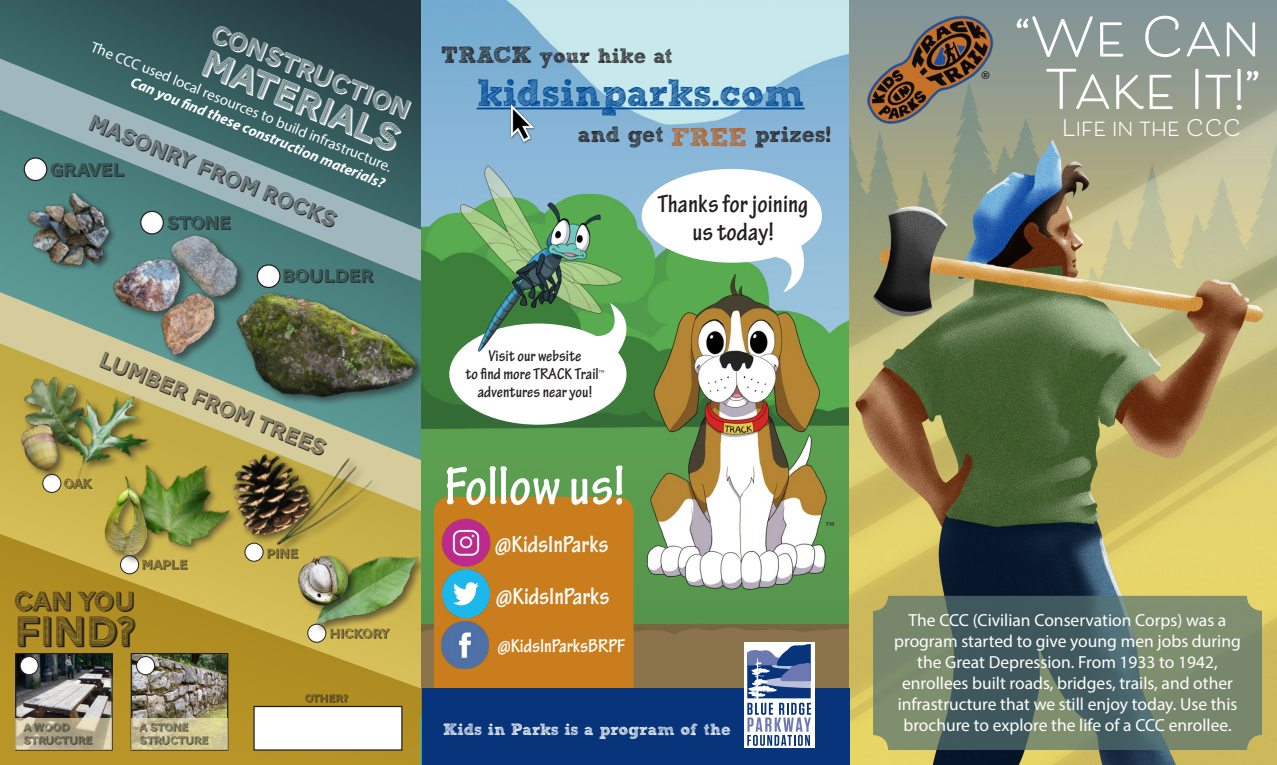
<style>
.page{position:relative;width:1277px;height:765px;background:#fff}
.page>*{position:absolute;margin:0;border:0;box-sizing:border-box;transform-origin:0 0}
.t1{font:700 condensed 57.5px "Tekton Pro";color:#fff}
.t2{font:700 53.75px "Beloved Sans";color:#fff}
.t3{font:42px "AW Conqueror Std Carved";color:#231f20}
.t4{font:37.88px "Sketch Rockwell";color:#014b97}
.t5{font:37.5px "AW Conqueror Std Carved";color:#fff}
.t6{font:30px "Minion Pro";color:#231f20}
.t7{font:27px "AW Conqueror Std Carved";color:#231f20}
.t8{font:700 condensed 26.38px/28.5px "Tekton Pro";letter-spacing:.005em;color:#231f20;text-align:center}
.t9{font:26.25px "AW Conqueror Std Carved";color:#fff}
.t10{font:700 condensed 25px "Tekton Pro";color:#fff}
.t11{font:22.5px "AW Conqueror Std Carved";color:#231f20}
.t12{font:700 22.5px "Beloved Sans";color:#fff}
.t13{font:22px "Sketch Rockwell";color:#231f20}
.t14{font:20.75px "Sketch Rockwell";color:#231f20}
.t15{font:700 condensed 20px "Tekton Pro";color:#fff}
.t16{font:18.75px "AW Conqueror Std Carved";color:#231f20}
.t17{font:17.5px/21px "Myriad Pro";color:#fff;text-align:center}
.t18{font:700 condensed 16.75px "Tekton Pro";letter-spacing:.005em;color:#231f20}
.t19{font:16.25px "Sketch Rockwell";color:#fff}
.t20{font:15px/18px "Myriad Pro";color:#fff;text-align:right}
.t21{font:13.5px "AW Conqueror Std Carved";color:#231f20}
.t22{font:11.25px/13.5px "AW Conqueror Std Carved";color:#231f20}
.t23{font:8.75px "Times New Roman";color:#231f20}
.t24{font:5.75px "Times New Roman";color:#231f20}
.s1{font-weight:700;font-style:italic}
.s2{font-size:23.25px}
.s3{font-size:25.62px;color:#b75c1a}
</style>
<div class="page">
<img style="left:849px;top:0;width:428px;height:765px">
<svg style="left:873px;top:596px;width:389px;height:154px;background:#627667"></svg>
<svg style="left:0;top:0;width:422px;height:292px;background:#305054"></svg>
<svg style="left:0;top:292px;width:229px;height:51px;background:#98b196"></svg>
<svg style="left:0;top:343px;width:422px;height:185px;background:#baba83"></svg>
<svg style="left:0;top:59px;width:422px;height:222px;background:#587f80"></svg>
<svg style="left:0;top:528px;width:422px;height:237px;background:#b9992e"></svg>
<div style="left:24px;top:158px;width:23px;height:23px;background:#fff;border-radius:50%"></div>
<div style="left:24px;top:157px;width:23px;height:24px;border:1px solid #231f20;border-radius:50%"></div>
<div style="left:141px;top:211px;width:22px;height:23px;background:#fff;border-radius:50%"></div>
<div style="left:140px;top:211px;width:24px;height:24px;border:1px solid #231f20;border-radius:50%"></div>
<div style="left:257px;top:265px;width:23px;height:22px;background:#fff;border-radius:50%"></div>
<div style="left:257px;top:264px;width:24px;height:24px;border:1px solid #231f20;border-radius:50%"></div>
<div style="left:121px;top:556px;width:18px;height:18px;background:#fff;border-radius:50%"></div>
<div style="left:120px;top:555px;width:19px;height:19px;border:1px solid #231f20;border-radius:50%"></div>
<div style="left:245px;top:543px;width:18px;height:18px;background:#fff;border-radius:50%"></div>
<div style="left:244px;top:543px;width:20px;height:19px;border:1px solid #231f20;border-radius:50%"></div>
<img style="left:1px;top:356px;width:113px;height:116px">
<img style="left:40px;top:368px;width:129px;height:138px">
<div style="left:19px;top:422px;width:49px;height:59px;background:#231f20;opacity:.58"></div>
<img style="left:13px;top:421px;width:56px;height:52px">
<img style="left:264px;top:450px;width:119px;height:112px">
<img style="left:246px;top:437px;width:77px;height:113px">
<img style="left:113px;top:433px;width:133px;height:131px">
<div style="left:103px;top:475px;width:54px;height:90px;background:#231f20;opacity:.58"></div>
<img style="left:100px;top:474px;width:53px;height:85px">
<img style="left:302px;top:526px;width:120px;height:135px">
<div style="left:296px;top:554px;width:62px;height:61px;background:#231f20;opacity:.58"></div>
<img style="left:295px;top:554px;width:56px;height:54px">
<img style="left:133px;top:655px;width:93px;height:63px">
<div style="left:131px;top:653px;width:97px;height:98px;border:1px solid #231f20"></div>
<img style="left:17px;top:655px;width:94px;height:63px">
<div style="left:15px;top:653px;width:98px;height:98px;border:1px solid #231f20"></div>
<svg style="left:131px;top:718px;width:97px;height:32px;background:#cec697"></svg>
<svg style="left:16px;top:718px;width:96px;height:32px;background:#bbb293"></svg>
<div style="left:20px;top:657px;width:18px;height:18px;background:#fff;border-radius:50%"></div>
<div style="left:20px;top:656px;width:19px;height:19px;border:1px solid #231f20;border-radius:50%"></div>
<div style="left:137px;top:657px;width:18px;height:18px;background:#fff;border-radius:50%"></div>
<div style="left:136px;top:656px;width:19px;height:19px;border:1px solid #231f20;border-radius:50%"></div>
<img style="left:229px;top:278px;width:193px;height:131px">
<div style="left:254px;top:707px;width:148px;height:43px;background:#fff"></div>
<div style="left:253px;top:706px;width:149px;height:45px;border:1px solid #231f20"></div>
<img style="left:107px;top:253px;width:57px;height:70px">
<img style="left:149px;top:282px;width:76px;height:86px">
<div style="left:169px;top:232px;width:79px;height:74px;background:#231f20;opacity:.58"></div>
<img style="left:164px;top:228px;width:82px;height:73px">
<img style="left:20px;top:182px;width:100px;height:97px">
<img style="left:422px;top:0;width:427px;height:689px">
<hr style="left:477px;top:108px;width:328px;height:1px;background:#014b97">
<div style="left:434px;top:497px;width:199px;height:211px;background:#ca7d1d;border-radius:15px"></div>
<img style="left:441px;top:622px;width:48px;height:47px">
<img style="left:442px;top:570px;width:47px;height:47px">
<img style="left:441px;top:518px;width:50px;height:49px">
<div style="left:422px;top:689px;width:427px;height:76px;background:#08347b"></div>
<img style="left:565px;top:260px;width:284px;height:332px">
<div style="left:642px;top:169px;width:180px;height:94px;background:#fff;border-radius:50%"></div>
<svg style="left:775px;top:246px;width:40px;height:47px"></svg>
<img style="left:506px;top:100px;width:31px;height:46px">
<div style="left:449px;top:324px;width:177px;height:101px;background:#fff;border-radius:50%"></div>
<svg style="left:625px;top:303px;width:16px;height:49px"></svg>
<img style="left:456px;top:161px;width:169px;height:197px">
<div style="left:744px;top:643px;width:70px;height:105px;background:#fff"></div>
<svg style="left:747px;top:644px;width:64px;height:102px"></svg>
<img style="left:866px;top:15px;width:130px;height:110px">
<p class="t9" style="left:218px;top:19px;width:214px;rotate:22deg">CONSTRUCTION</p>
<p class="t20" style="left:95px;top:37px;width:325px;rotate:22deg">The CCC used local resources to build infrastructure.<br><span class="s1">Can you fi nd these construction materials?</span></p>
<p class="t14" style="left:441px;top:44px;width:232px"><span class="s2">TRACK</span> your hike at</p>
<p class="t5" style="left:211px;top:42px;width:211px;rotate:22deg">MATERIALS</p>
<p class="t4" style="left:477px;top:72px;width:329px">kidsinparks.com</p>
<p class="t13" style="left:578px;top:122px;width:254px">and get <span class="s3">FREE</span> prizes!</p>
<p class="t11" style="left:94px;top:110px;width:266px;rotate:22deg">MASONRY FROM ROCKS</p>
<p class="t16" style="left:50px;top:159px;width:75px">GRAVEL</p>
<p class="t8" style="left:658px;top:190px;width:152px">Thanks for joining us today!</p>
<p class="t16" style="left:166px;top:213px;width:66px">STONE</p>
<p class="t16" style="left:282px;top:265px;width:93px">BOULDER</p>
<p class="t11" style="left:105px;top:347px;width:243px;rotate:22deg">LUMBER FROM TREES</p>
<p class="t21" style="left:63px;top:476px;width:30px">OAK</p>
<p class="t21" style="left:142px;top:558px;width:47px">MAPLE</p>
<p class="t7" style="left:14px;top:587px;width:123px">CAN YOU</p>
<p class="t3" style="left:14px;top:609px;width:122px">FIND?</p>
<p class="t22" style="left:23px;top:721px;width:71px">A WOOD<br>STRUCTURE</p>
<p class="t22" style="left:139px;top:721px;width:71px">A STONE<br>STRUCTURE</p>
<p class="t21" style="left:266px;top:546px;width:33px">PINE</p>
<p class="t21" style="left:330px;top:626px;width:61px">HICKORY</p>
<p class="t22" style="left:305px;top:692px;width:45px">OTHER?</p>
<p class="t18" style="left:488px;top:346px;width:95px">Visit our website</p>
<p class="t18" style="left:465px;top:364px;width:135px">to find more TRACK Trail</p>
<p class="t24" style="left:599px;top:368px;width:7px">™</p>
<p class="t18" style="left:478px;top:382px;width:116px">adventures near you!</p>
<p class="t1" style="left:444px;top:452px;width:182px">Follow us!</p>
<p class="t10" style="left:495px;top:530px;width:115px">@KidsInParks</p>
<p class="t10" style="left:496px;top:581px;width:115px">@KidsInParks</p>
<p class="t15" style="left:498px;top:634px;width:129px">@KidsInParksBRPF</p>
<p class="t19" style="left:443px;top:720px;width:289px">Kids in Parks is a program of the</p>
<p class="t23" style="left:826px;top:519px;width:10px">™</p>
<h3 class="t6" style="left:981px;top:61px;width:11px">®</h3>
<p class="t2" style="left:1015px;top:7px;width:246px">“We Can</p>
<p class="t2" style="left:1044px;top:59px;width:217px">Take It!”</p>
<p class="t12" style="left:1062px;top:115px;width:181px">Life in the CCC</p>
<p class="t17" style="left:894px;top:609px;width:348px">The CCC (Civilian Conservation Corps) was a program started to give young men jobs during the Great Depression. From 1933 to 1942, enrollees built roads, bridges, trails, and other infrastructure that we still enjoy today. Use this brochure to explore the life of a CCC enrollee.</p>
</div>
